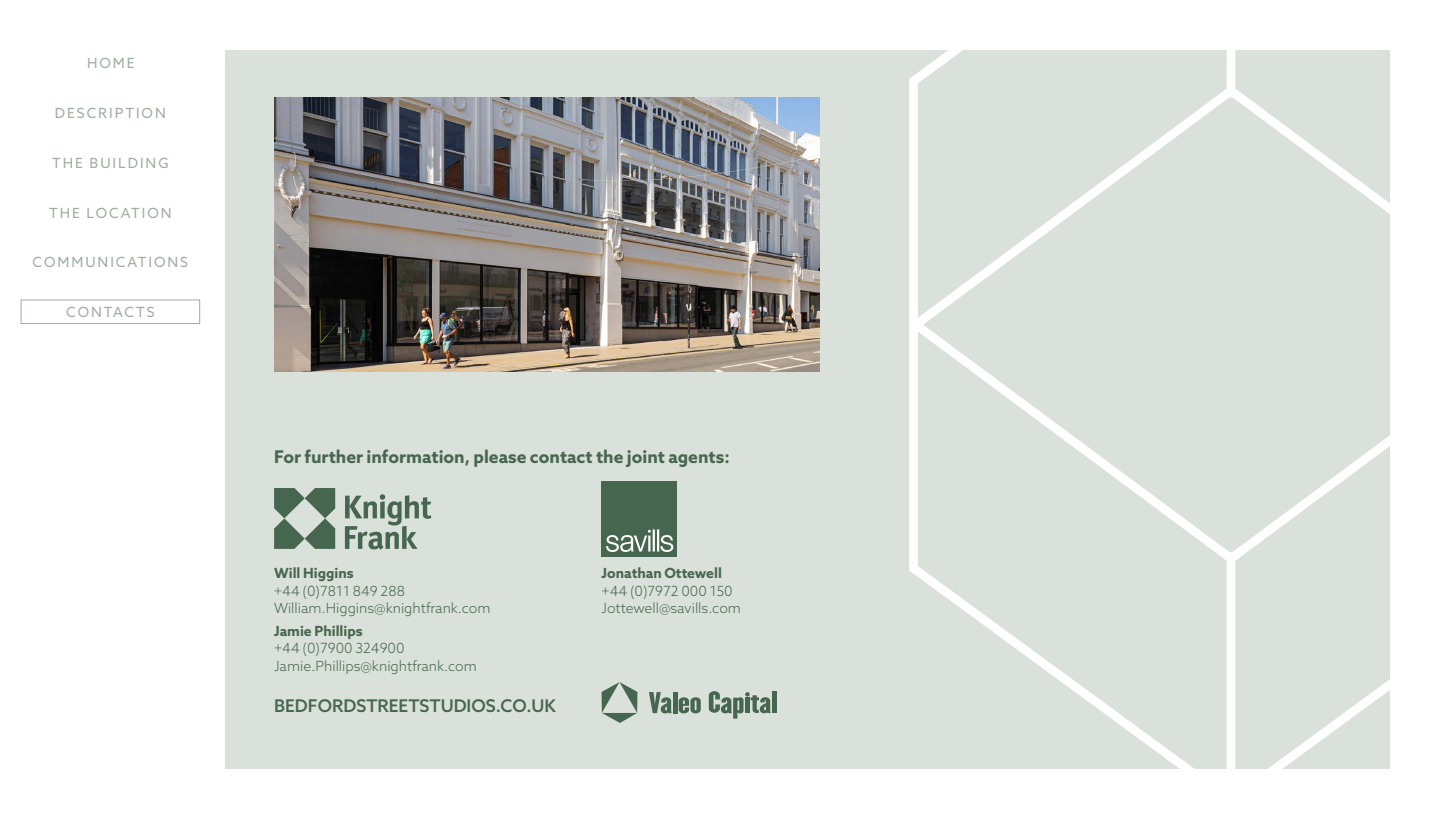
<style>
.page{position:relative;width:1440px;height:819px;background:#fff}
.page>*{position:absolute;margin:0;border:0;box-sizing:border-box;transform-origin:0 0}
.Large_paragraph{font:700 17.5px "Azo Sans";color:#476650}
.Large_paragraph-2{font:500 17.5px "Azo Sans";color:#476650}
.Large_paragraph-3{font:300 14px "Azo Sans";color:#476650}
.t1{font:14px "Azo Sans";letter-spacing:.14em;color:#9ead9e}
.Large_paragraph-4{font:700 14px "Azo Sans";color:#476650}
</style>
<div class="page">
<div style="left:225px;top:50px;width:1165px;height:718px;background:#dae1da"></div>
<svg style="left:905px;top:50px;width:485px;height:719px"></svg>
<svg style="left:905px;top:80px;width:485px;height:489px"></svg>
<div style="left:1227px;top:0;width:8px;height:97px;background:#fff"></div>
<div style="left:1227px;top:552px;width:8px;height:235px;background:#fff"></div>
<svg style="left:274px;top:488px;width:61px;height:61px"></svg>
<svg style="left:345px;top:494px;width:86px;height:55px"></svg>
<div style="left:601px;top:481px;width:76px;height:75px;background:#476650"></div>
<svg style="left:606px;top:529px;width:67px;height:23px"></svg>
<img style="left:274px;top:97px;width:546px;height:274px">
<div style="left:21px;top:299px;width:179px;height:25px;border:1px solid #9ead9e"></div>
<svg style="left:649px;top:692px;width:23px;height:21px"></svg>
<hr style="left:673px;top:692px;width:4px;height:21px;background:#476650">
<svg style="left:679px;top:697px;width:22px;height:16px"></svg>
<hr style="left:772px;top:692px;width:4px;height:21px;background:#476650">
<svg style="left:601px;top:682px;width:36px;height:41px"></svg>
<svg style="left:709px;top:691px;width:62px;height:27px"></svg>
<p class="t1" style="left:87px;top:54px;width:49px">HOME</p>
<p class="t1" style="left:55px;top:104px;width:112px">DESCRIPTION</p>
<p class="t1" style="left:52px;top:153px;width:118px">THE BUILDING</p>
<p class="t1" style="left:49px;top:203px;width:124px">THE LOCATION</p>
<p class="t1" style="left:33px;top:253px;width:157px">COMMUNICATIONS</p>
<p class="t1" style="left:66px;top:303px;width:90px">CONTACTS</p>
<p class="Large_paragraph" style="left:274px;top:445px;width:457px">For further information, please contact the joint agents:</p>
<p class="Large_paragraph-4" style="left:274px;top:564px;width:81px">Will Higgins</p>
<p class="Large_paragraph-3" style="left:274px;top:581px;width:132px">+44 (0)7811 849 288</p>
<p class="Large_paragraph-3" style="left:274px;top:599px;width:218px">William.Higgins@knightfrank.com</p>
<p class="Large_paragraph-4" style="left:274px;top:621px;width:90px">Jamie Phillips</p>
<p class="Large_paragraph-3" style="left:274px;top:639px;width:132px">+44 (0)7900 324900</p>
<p class="Large_paragraph-3" style="left:274px;top:656px;width:204px">Jamie.Phillips@knightfrank.com</p>
<p class="Large_paragraph-2" style="left:274px;top:694px;width:283px">BEDFORDSTREETSTUDIOS.CO.UK</p>
<p class="Large_paragraph-4" style="left:601px;top:564px;width:122px">Jonathan Ottewell</p>
<p class="Large_paragraph-3" style="left:601px;top:581px;width:133px">+44 (0)7972 000 150</p>
<p class="Large_paragraph-3" style="left:601px;top:599px;width:141px">Jottewell@savills.com</p>
</div>
